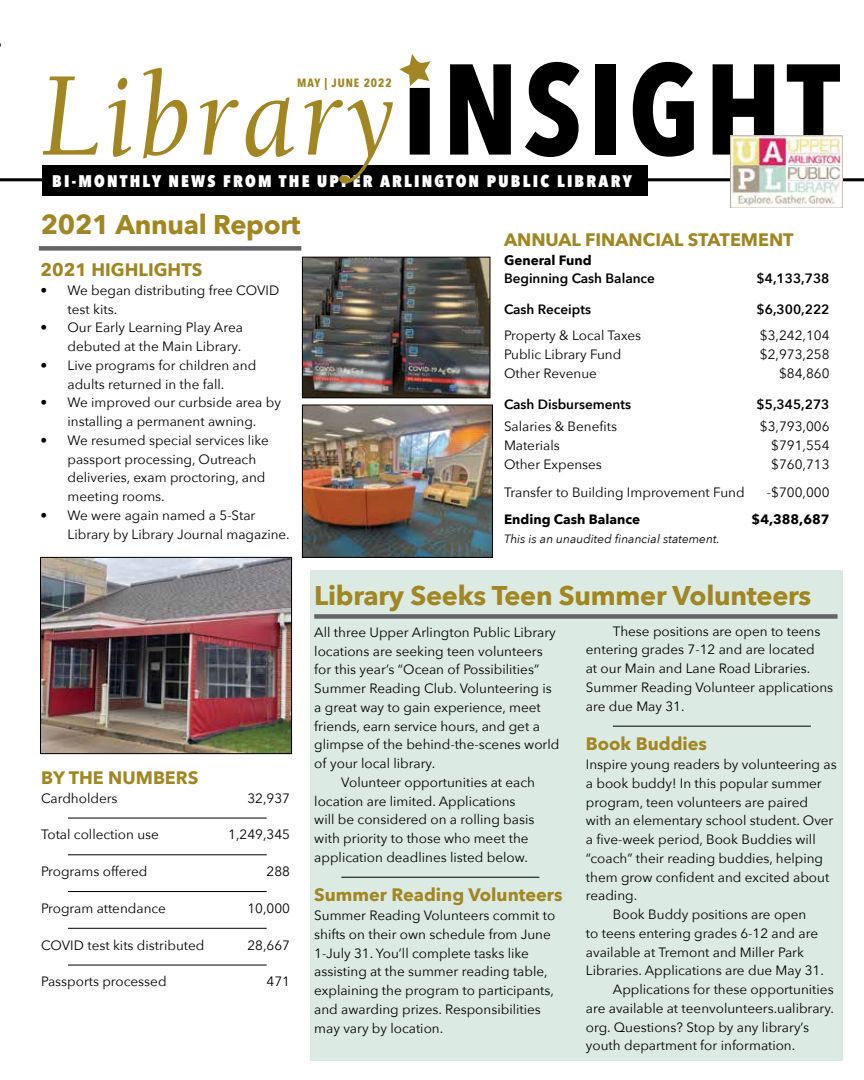
<style>
.page{position:relative;width:864px;height:1080px;background:#fff}
.page>*{position:absolute;margin:0;border:0;box-sizing:border-box;transform-origin:0 0}
.t1{font:italic 123px "Berkeley Std";letter-spacing:.045em;color:#a18621;scale:.88 1}
.t2{font:700 27px "Avenir Next";letter-spacing:-.01em;color:#a18621}
.t3{font:700 18px "Avenir Next";color:#a18621}
.t4{font:800 16.8px "Avenir Next Condensed";letter-spacing:.13em;color:#fff}
.t5{font:13.5px/18.8px "Avenir Next";color:#000}
.t6{font:600 13.5px "Avenir Next";color:#000}
.t7{font:700 13.5px "Avenir Next";color:#000}
.t8{font:italic 12px "Avenir Next";color:#000}
.t9{font:700 12px "Avenir Next Condensed";letter-spacing:.08em;color:#a18621}
.s1{font-family:"Avenir Next Condensed";font-weight:700;font-style:normal;font-size:127.5px;color:#000}
</style>
<div class="page">
<div style="left:310px;top:570px;width:533px;height:491px;background:#dceae4"></div>
<hr style="left:0;top:178px;width:864px;height:3px;background:#000">
<div style="left:43px;top:166px;width:605px;height:30px;background:#000"></div>
<img style="left:731px;top:135px;width:112px;height:72px">
<svg style="left:399px;top:54px;width:32px;height:32px"></svg>
<div style="left:39px;top:246px;width:262px;height:5px;background:#636466"></div>
<hr style="left:68px;top:818px;width:199px;height:1px;background:#000">
<hr style="left:68px;top:854px;width:199px;height:1px;background:#000">
<hr style="left:68px;top:891px;width:199px;height:1px;background:#000">
<hr style="left:68px;top:928px;width:199px;height:1px;background:#000">
<hr style="left:68px;top:965px;width:199px;height:1px;background:#000">
<img style="left:304px;top:259px;width:184px;height:137px">
<div style="left:302px;top:257px;width:188px;height:141px;border:1px solid #000"></div>
<img style="left:304px;top:407px;width:187px;height:149px">
<div style="left:302px;top:405px;width:191px;height:153px;border:1px solid #000"></div>
<img style="left:42px;top:559px;width:248px;height:193px">
<div style="left:40px;top:557px;width:252px;height:197px;border:1px solid #000"></div>
<div style="left:314px;top:614px;width:524px;height:5px;background:#636466"></div>
<hr style="left:341px;top:877px;width:198px;height:1px;background:#000">
<hr style="left:613px;top:726px;width:198px;height:1px;background:#000">
<h1 class="t1" style="left:41px;top:50px;width:909px">Library<span class="s1">iNSIGHT</span></h1>
<p class="t9" style="left:297px;top:75px;width:96px">MAY | JUNE 2022</p>
<p class="t4" style="left:52px;top:171px;width:581px">BI-MONTHLY NEWS FROM THE UPPER ARLINGTON PUBLIC LIBRARY</p>
<h2 class="t2" style="left:41px;top:202px;width:261px">2021 Annual Report</h2>
<h3 class="t3" style="left:40px;top:254px;width:163px">2021 HIGHLIGHTS</h3>
<p class="t5" style="left:68px;top:280px;width:213px;text-indent:-27px">• We began distributing free COVID test kits.</p>
<p class="t5" style="left:40px;top:318px;width:204px;text-align:right">• Our Early Learning Play Area debuted at the Main Library.</p>
<p class="t5" style="left:40px;top:355px;width:217px;text-align:center">• Live programs for children and adults returned in the fall.</p>
<p class="t5" style="left:40px;top:393px;width:242px;text-align:center">• We improved our curbside area by installing a permanent awning.</p>
<p class="t5" style="left:68px;top:430px;width:203px;text-indent:-27px">• We resumed special services like passport processing, Outreach deliveries, exam proctoring, and meeting rooms.</p>
<p class="t5" style="left:68px;top:505px;width:224px;text-indent:-27px">• We were again named a 5-Star<br>Library by Library Journal magazine.</p>
<h3 class="t3" style="left:504px;top:224px;width:291px">ANNUAL FINANCIAL STATEMENT</h3>
<p class="t7" style="left:504px;top:248px;width:89px">General Fund</p>
<p class="t6" style="left:504px;top:267px;width:152px">Beginning Cash Balance</p>
<p class="t6" style="left:757px;top:267px;width:74px">$4,133,738</p>
<p class="t6" style="left:504px;top:298px;width:88px">Cash Receipts</p>
<p class="t6" style="left:757px;top:298px;width:74px">$6,300,222</p>
<p class="t5" style="left:504px;top:326px;width:139px">Property &amp; Local Taxes</p>
<p class="t5" style="left:760px;top:326px;width:71px">$3,242,104</p>
<p class="t5" style="left:504px;top:345px;width:119px">Public Library Fund</p>
<p class="t5" style="left:760px;top:345px;width:71px">$2,973,258</p>
<p class="t5" style="left:504px;top:363px;width:94px">Other Revenue</p>
<p class="t5" style="left:779px;top:363px;width:52px">$84,860</p>
<p class="t6" style="left:504px;top:392px;width:129px">Cash Disbursements</p>
<p class="t6" style="left:757px;top:392px;width:74px">$5,345,273</p>
<p class="t5" style="left:504px;top:417px;width:115px">Salaries &amp; Benefits</p>
<p class="t5" style="left:760px;top:417px;width:71px">$3,793,006</p>
<p class="t5" style="left:504px;top:435px;width:57px">Materials</p>
<p class="t5" style="left:771px;top:435px;width:60px">$791,554</p>
<p class="t5" style="left:504px;top:454px;width:99px">Other Expenses</p>
<p class="t5" style="left:771px;top:454px;width:60px">$760,713</p>
<p class="t5" style="left:504px;top:482px;width:242px">Transfer to Building Improvement Fund</p>
<p class="t5" style="left:767px;top:482px;width:64px">-$700,000</p>
<p class="t7" style="left:504px;top:508px;width:138px">Ending Cash Balance</p>
<p class="t7" style="left:752px;top:508px;width:79px">$4,388,687</p>
<p class="t8" style="left:504px;top:529px;width:217px">This is an unaudited financial statement.</p>
<h3 class="t3" style="left:41px;top:762px;width:159px">BY THE NUMBERS</h3>
<p class="t5" style="left:41px;top:788px;width:78px">Cardholders</p>
<p class="t5" style="left:247px;top:788px;width:44px">32,937</p>
<p class="t5" style="left:41px;top:825px;width:119px">Total collection use</p>
<p class="t5" style="left:228px;top:825px;width:63px">1,249,345</p>
<p class="t5" style="left:41px;top:861px;width:108px">Programs offered</p>
<p class="t5" style="left:267px;top:861px;width:25px">288</p>
<p class="t5" style="left:41px;top:898px;width:126px">Program attendance</p>
<p class="t5" style="left:247px;top:898px;width:44px">10,000</p>
<p class="t5" style="left:41px;top:935px;width:165px">COVID test kits distributed</p>
<p class="t5" style="left:247px;top:935px;width:44px">28,667</p>
<p class="t5" style="left:41px;top:972px;width:127px">Passports processed</p>
<p class="t5" style="left:267px;top:972px;width:25px">471</p>
<h2 class="t2" style="left:314px;top:572px;width:499px">Library Seeks Teen Summer Volunteers</h2>
<p class="t5" style="left:314px;top:622px;width:243px">All three Upper Arlington Public Library</p>
<p class="t5" style="left:314px;top:641px;width:230px">locations are seeking teen volunteers</p>
<p class="t5" style="left:314px;top:660px;width:226px">for this year’s “Ocean of Possibilities”</p>
<p class="t5" style="left:314px;top:678px;width:239px">Summer Reading Club. Volunteering is</p>
<p class="t5" style="left:314px;top:697px;width:228px">a great way to gain experience, meet</p>
<p class="t5" style="left:314px;top:716px;width:227px">friends, earn service hours, and get a</p>
<p class="t5" style="left:314px;top:735px;width:247px">glimpse of the behind-the-scenes world</p>
<p class="t5" style="left:314px;top:753px;width:122px">of your local library.</p>
<p class="t5" style="left:341px;top:772px;width:195px">Volunteer opportunities at each</p>
<p class="t5" style="left:314px;top:791px;width:203px">location are limited. Applications</p>
<p class="t5" style="left:314px;top:810px;width:222px">will be considered on a rolling basis</p>
<p class="t5" style="left:314px;top:828px;width:216px">with priority to those who meet the</p>
<p class="t5" style="left:314px;top:847px;width:215px">application deadlines listed below.</p>
<h3 class="t3" style="left:314px;top:879px;width:250px">Summer Reading Volunteers</h3>
<p class="t5" style="left:314px;top:905px;width:243px">Summer Reading Volunteers commit to shifts on their own schedule from June 1-July 31. You’ll complete tasks like assisting at the summer reading table, explaining the program to participants, and awarding prizes. Responsibilities may vary by location.</p>
<p class="t5" style="left:586px;top:621px;width:249px;text-indent:27px">These positions are open to teens entering grades 7-12 and are located<br>at our Main and Lane Road Libraries.<br>Summer Reading Volunteer applications are due May 31.</p>
<h3 class="t3" style="left:586px;top:728px;width:123px">Book Buddies</h3>
<p class="t5" style="left:586px;top:754px;width:252px">Inspire young readers by volunteering as</p>
<p class="t5" style="left:586px;top:773px;width:237px">a book buddy! In this popular summer</p>
<p class="t5" style="left:586px;top:792px;width:224px">program, teen volunteers are paired</p>
<p class="t5" style="left:586px;top:811px;width:249px">with an elementary school student. Over</p>
<p class="t5" style="left:586px;top:829px;width:231px">a five-week period, Book Buddies will</p>
<p class="t5" style="left:586px;top:848px;width:239px">“coach” their reading buddies, helping</p>
<p class="t5" style="left:586px;top:867px;width:245px">them grow confident and excited about</p>
<p class="t5" style="left:586px;top:886px;width:53px">reading.</p>
<p class="t5" style="left:613px;top:904px;width:195px">Book Buddy positions are open</p>
<p class="t5" style="left:586px;top:923px;width:234px">to teens entering grades 6-12 and are</p>
<p class="t5" style="left:586px;top:942px;width:220px">available at Tremont and Miller Park</p>
<p class="t5" style="left:586px;top:961px;width:240px">Libraries. Applications are due May 31.</p>
<p class="t5" style="left:613px;top:979px;width:222px">Applications for these opportunities</p>
<p class="t5" style="left:586px;top:998px;width:250px">are available at teenvolunteers.ualibrary.</p>
<p class="t5" style="left:586px;top:1017px;width:225px">org. Questions? Stop by any library’s</p>
<p class="t5" style="left:586px;top:1036px;width:211px">youth department for information.</p>
</div>
